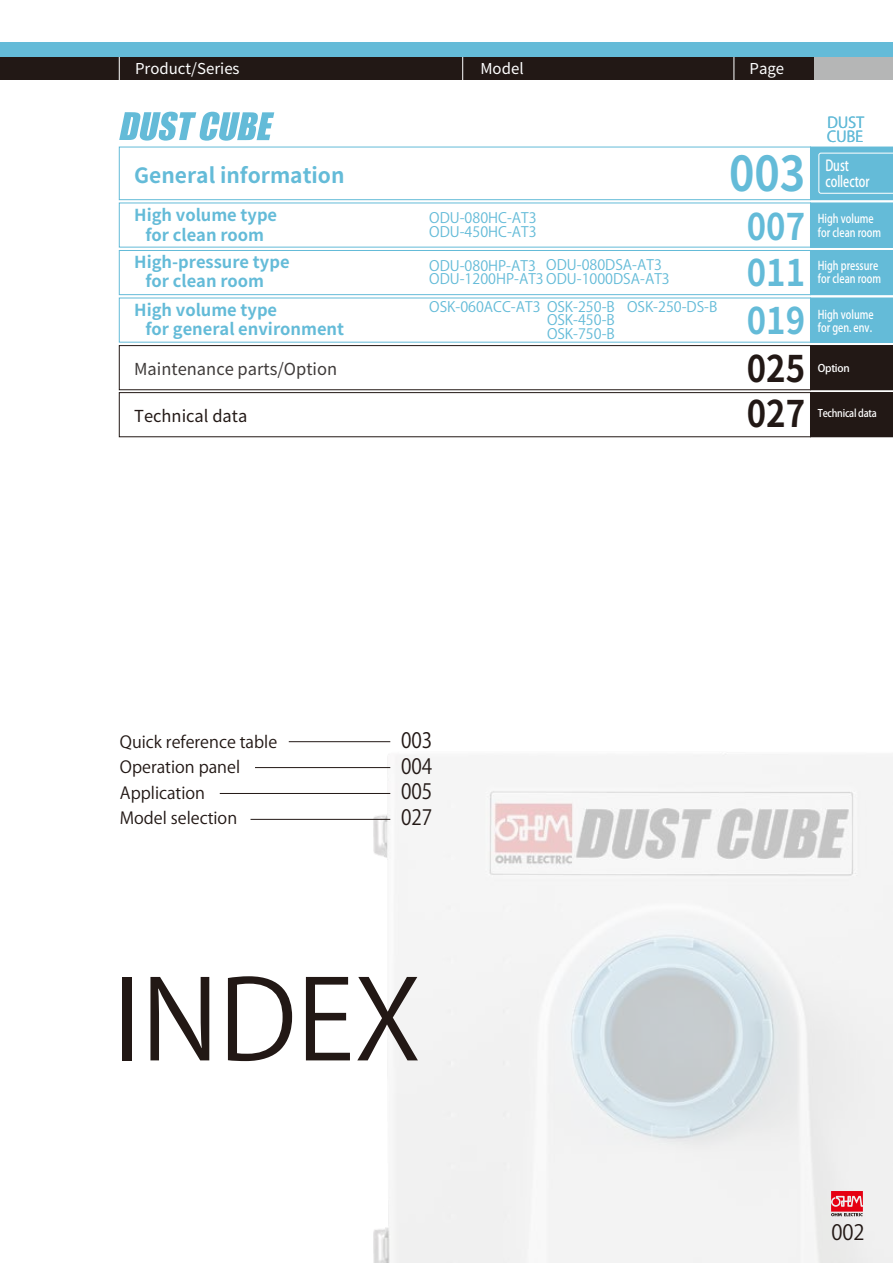
<style>
.page{position:relative;width:893px;height:1263px;background:#fff}
.page>*{position:absolute;margin:0;border:0;box-sizing:border-box;transform-origin:0 0}
.t1{font:109.5px "Helvetica Neue LT Std Blk 90 ms RKSJ H";color:#221815}
.t2{font:700 48px "Noto Sans CJ Kjp";color:#64bbd8;scale:.9 1}
.t3{font:700 36.6px/47px "Noto Sans CJ Kjp";color:#64bbd8;text-align:justify;scale:.9 1}
.t4{font:700 21px "Noto Sans CJ Kjp";color:#64bbd8}
.t5{font:21px/25.8px "Helvetica Neue Condensed Black 90 ms RKSJ H";color:#221815;text-align:justify;scale:.9 1}
.t6{font:21px "Helvetica Bold 90 ms RKSJ H";color:#221815;scale:.96 1}
.t7{font:700 16.5px/19.5px "Noto Sans CJ Kjp";color:#64bbd8}
.t8{font:16.5px/25.5px "Gothic MB101 Pr 6 Bold 90 ms RKSJ H";color:#221815}
.t9{font:16.5px "Noto Sans CJ Kjp";color:#3e3a39}
.t10{font:16.5px "Noto Sans CJ Kjp";color:#221815}
.t11{font:15px "Noto Sans CJ Kjp";color:#fff}
.t12{font:500 15px/16.5px "Koz Go Pr 6 N";color:#fff;scale:.75 1}
.t13{font:15px/13.5px "Helvetica Neue Black Cond 90 ms RKSJ H";color:#64bbd8}
.t14{font:14.25px/13.8px "Helvetica Neue Bold Cond 90 ms RKSJ H";color:#64bbd8}
.t15{font:500 12px/13.5px "Koz Go Pr 6 N";color:#fff;scale:.8 1}
.t16{font:500 10.5px "Koz Go Pr 6 N";letter-spacing:-.025em;color:#fff;scale:.9 1}
.t17{font:500 10.5px "Koz Go Pr 6 N";letter-spacing:-.025em;color:#fff}
.s1{color:#221815}
</style>
<div class="page">
<img style="left:278px;top:741px;width:615px;height:522px">
<div style="left:0;top:56px;width:893px;height:24px;background:#b5b6b6"></div>
<div style="left:0;top:56px;width:813px;height:24px;background:#221815"></div>
<hr style="left:119px;top:51px;width:1px;height:32px;background:#fff">
<hr style="left:462px;top:51px;width:1px;height:32px;background:#fff">
<hr style="left:733px;top:51px;width:1px;height:32px;background:#fff">
<div style="left:119px;top:147px;width:692px;height:53px;border:1px solid #64bbd8"></div>
<div style="left:119px;top:250px;width:692px;height:45px;border:1px solid #64bbd8"></div>
<svg style="left:831px;top:1191px;width:32px;height:25px"></svg>
<hr style="left:250px;top:819px;width:140px;height:1px;background:#221815">
<hr style="left:220px;top:793px;width:170px;height:1px;background:#221815">
<hr style="left:255px;top:767px;width:135px;height:1px;background:#221815">
<hr style="left:289px;top:741px;width:101px;height:1px;background:#221815">
<div style="left:119px;top:345px;width:692px;height:45px;border:1px solid #221815"></div>
<div style="left:119px;top:392px;width:692px;height:45px;border:1px solid #221815"></div>
<svg style="left:810px;top:147px;width:83px;height:290px;background:#568b9c"></svg>
<svg style="left:119px;top:112px;width:155px;height:29px"></svg>
<div style="left:0;top:42px;width:893px;height:15px;background:#64bbd8"></div>
<p class="t11" style="left:135px;top:60px;width:106px">Product/Series</p>
<p class="t11" style="left:480px;top:60px;width:45px">Model</p>
<p class="t11" style="left:749px;top:60px;width:36px">Page</p>
<p class="t4" style="left:134px;top:164px;width:212px">General information</p>
<p class="t7" style="left:134px;top:206px;width:145px;text-align:center">High volume type for clean room</p>
<p class="t7" style="left:145px;top:252px;width:146px;text-indent:-11px">High-pressure type for clean room</p>
<p class="t7" style="left:145px;top:300px;width:200px;text-indent:-11px">High volume type<br>for general environment</p>
<p class="t9" style="left:134px;top:359px;width:205px">Maintenance parts/Option</p>
<p class="t10" style="left:134px;top:406px;width:115px">Technical data</p>
<p class="t14" style="left:429px;top:212px;width:109px">ODU-080HC-AT3<br>ODU-450HC-AT3</p>
<p class="t14" style="left:429px;top:259px;width:108px">ODU-080HP-AT3</p>
<p class="t14" style="left:429px;top:258px;width:242px;text-indent:117px">ODU-080DSA-AT3<br>ODU-1200HP-AT3 ODU-1000DSA-AT3</p>
<p class="t14" style="left:547px;top:300px;width:69px;text-align:justify;text-indent:-118px">OSK-060ACC-AT3 OSK-250-B OSK-450-B OSK-750-B</p>
<p class="t14" style="left:627px;top:300px;width:92px">OSK-250-DS-B</p>
<p class="t2" style="left:729px;top:147px;width:86px">003</p>
<p class="t3" style="left:747px;top:203px;width:66px">007<br>011<br>019<br><span class="s1">025<br>027</span></p>
<p class="t13" style="left:827px;top:116px;width:39px">DUST<br>CUBE</p>
<p class="t12" style="left:825px;top:157px;width:61px">Dust collector</p>
<p class="t15" style="left:818px;top:212px;width:81px">High volume for clean room</p>
<p class="t15" style="left:818px;top:259px;width:81px">High pressure for clean room</p>
<p class="t15" style="left:818px;top:308px;width:71px">High volume for gen. env.</p>
<p class="t17" style="left:818px;top:362px;width:33px">Option</p>
<p class="t16" style="left:818px;top:407px;width:67px">Technical data</p>
<p class="t8" style="left:120px;top:729px;width:159px">Quick reference table<br>Operation panel<br>Application<br>Model selection</p>
<p class="t5" style="left:401px;top:728px;width:36px">003<br>004<br>005<br>027</p>
<p class="t1" style="left:113px;top:958px;width:309px">INDEX</p>
<p class="t6" style="left:831px;top:1220px;width:36px">002</p>
</div>
